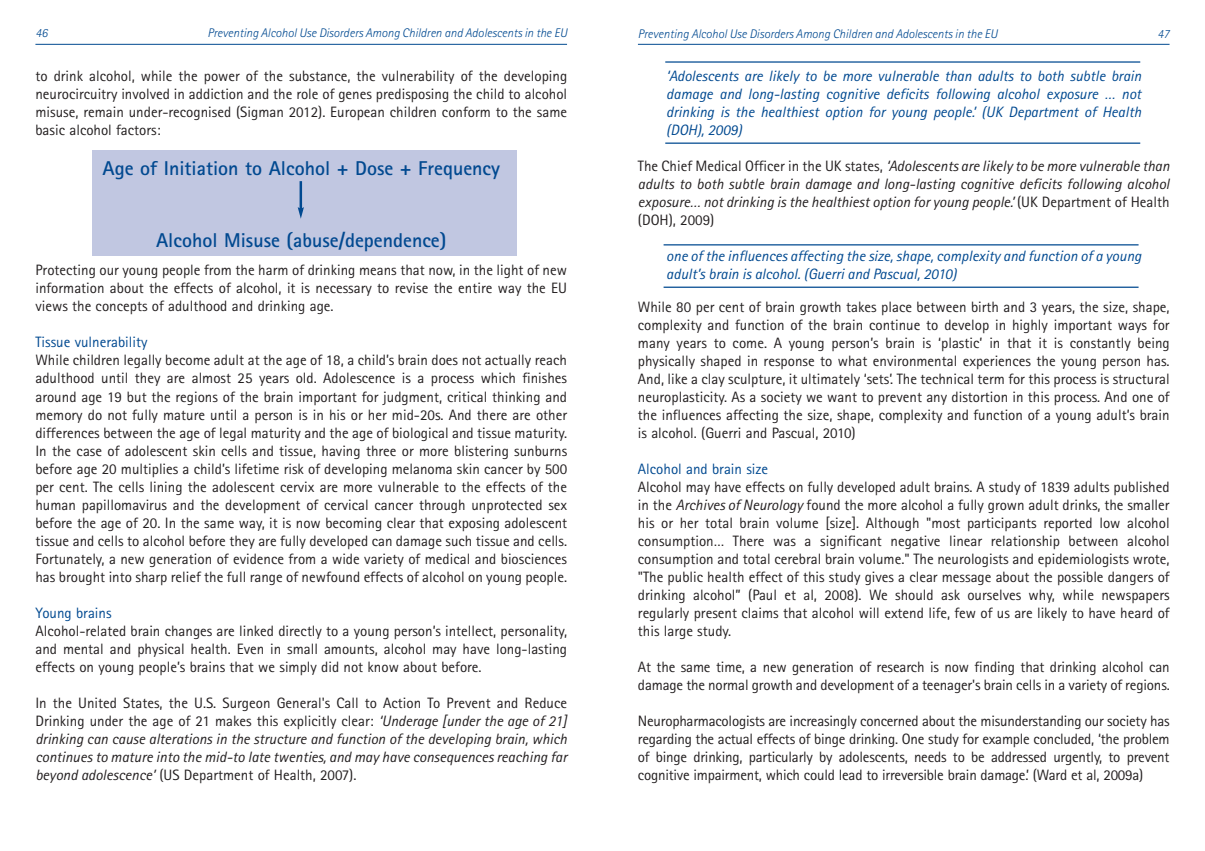
<style>
.page{position:relative;width:1205px;height:851px;background:#fff}
.page>*{position:absolute;margin:0;border:0;box-sizing:border-box;transform-origin:0 0}
.t1{font:700 20px "Rotis Sans Serif";color:#014990}
.t2{font:15px/18px "Rotis Sans Serif";color:#231f20;text-align:justify}
.t3{font:italic 15px/18px "Rotis Sans Serif";color:#231f20;text-align:justify}
.t4{font:italic 15px/18px "Rotis Sans Serif";color:#014990;text-align:justify}
.t5{font:15px "Rotis Sans Serif";color:#014990}
.t6{font:italic 300 12.5px "Rotis Sans Serif";color:#014990}
.s1{font-style:normal}
.s2{font-style:italic}
</style>
<div class="page">
<div style="left:92px;top:150px;width:424px;height:105px;background:#c1c7e1"></div>
<hr style="left:638px;top:44px;width:531px;height:1px;background:#014990">
<hr style="left:35px;top:44px;width:532px;height:1px;background:#014990">
<hr style="left:665px;top:61px;width:475px;height:2px;background:#014990">
<hr style="left:665px;top:142px;width:475px;height:2px;background:#014990">
<hr style="left:663px;top:244px;width:475px;height:1px;background:#014990">
<hr style="left:663px;top:286px;width:475px;height:2px;background:#014990">
<hr style="left:300px;top:181px;width:2px;height:28px;background:#014990">
<svg style="left:298px;top:207px;width:6px;height:12px"></svg>
<p class="t6" style="left:35px;top:29px;width:14px">46</p>
<p class="t6" style="left:207px;top:29px;width:361px">Preventing Alcohol Use Disorders Among Children and Adolescents in the EU</p>
<p class="t6" style="left:638px;top:30px;width:361px">Preventing Alcohol Use Disorders Among Children and Adolescents in the EU</p>
<p class="t6" style="left:1157px;top:30px;width:14px">47</p>
<p class="t2" style="left:35px;top:69px;width:533px">to drink alcohol, while the power of the substance, the vulnerability of the developing neurocircuitry involved in addiction and the role of genes predisposing the child to alcohol misuse, remain under-recognised (Sigman 2012). European children conform to the same basic alcohol factors:</p>
<h1 class="t1" style="left:103px;top:161px;width:399px">Age of Initiation to Alcohol + Dose + Frequency</h1>
<p class="t4" style="left:666px;top:69px;width:476px">‘Adolescents are likely to be more vulnerable than adults to both subtle brain damage and long-lasting cognitive deficits following alcohol exposure … not drinking is the healthiest option for young people.’ (UK Department of Health (DOH), 2009)</p>
<p class="t3" style="left:638px;top:159px;width:533px"><span class="s1">The Chief Medical Officer in the UK states,</span> ‘Adolescents are likely to be more vulnerable than adults to both subtle brain damage and long-lasting cognitive deficits following alcohol exposure… not drinking is the healthiest option for young people.’ <span class="s1">(UK Department of Health (DOH), 2009)</span></p>
<p class="t4" style="left:666px;top:249px;width:477px">one of the influences affecting the size, shape, complexity and function of a young adult’s brain is alcohol. (Guerri and Pascual, 2010)</p>
<p class="t2" style="left:638px;top:299px;width:533px">While 80 per cent of brain growth takes place between birth and 3 years, the size, shape, complexity and function of the brain continue to develop in highly important ways for many years to come. A young person’s brain is ‘plastic’ in that it is constantly being physically shaped in response to what environmental experiences the young person has.<br>And, like a clay sculpture, it ultimately ‘sets’. The technical term for this process is structural neuroplasticity. As a society we want to prevent any distortion in this process. And one of the influences affecting the size, shape, complexity and function of a young adult’s brain is alcohol. (Guerri and Pascual, 2010)</p>
<p class="t5" style="left:638px;top:463px;width:132px">Alcohol and brain size</p>
<p class="t2" style="left:638px;top:479px;width:533px">Alcohol may have effects on fully developed adult brains. A study of 1839 adults published in the <span class="s2">Archives of Neurology</span> found the more alcohol a fully grown adult drinks, the smaller his or her total brain volume [size]. Although "most participants reported low alcohol consumption… There was a significant negative linear relationship between alcohol consumption and total cerebral brain volume." The neurologists and epidemiologists wrote, "The public health effect of this study gives a clear message about the possible dangers of drinking alcohol” (Paul et al, 2008). We should ask ourselves why, while newspapers regularly present claims that alcohol will extend life, few of us are likely to have heard of this large study.</p>
<p class="t2" style="left:638px;top:659px;width:533px">At the same time, a new generation of research is now finding that drinking alcohol can damage the normal growth and development of a teenager's brain cells in a variety of regions.</p>
<p class="t2" style="left:638px;top:713px;width:533px">Neuropharmacologists are increasingly concerned about the misunderstanding our society has regarding the actual effects of binge drinking. One study for example concluded, ‘the problem of binge drinking, particularly by adolescents, needs to be addressed urgently, to prevent cognitive impairment, which could lead to irreversible brain damage.’ (Ward et al, 2009a)</p>
<h1 class="t1" style="left:156px;top:233px;width:292px">Alcohol Misuse (abuse/dependence)</h1>
<p class="t2" style="left:35px;top:263px;width:533px">Protecting our young people from the harm of drinking means that now, in the light of new information about the effects of alcohol, it is necessary to revise the entire way the EU views the concepts of adulthood and drinking age.</p>
<p class="t5" style="left:35px;top:337px;width:114px">Tissue vulnerability</p>
<p class="t2" style="left:35px;top:353px;width:533px">While children legally become adult at the age of 18, a child’s brain does not actually reach adulthood until they are almost 25 years old. Adolescence is a process which finishes around age 19 but the regions of the brain important for judgment, critical thinking and memory do not fully mature until a person is in his or her mid-20s. And there are other differences between the age of legal maturity and the age of biological and tissue maturity.<br>In the case of adolescent skin cells and tissue, having three or more blistering sunburns before age 20 multiplies a child’s lifetime risk of developing melanoma skin cancer by 500 per cent. The cells lining the adolescent cervix are more vulnerable to the effects of the human papillomavirus and the development of cervical cancer through unprotected sex before the age of 20. In the same way, it is now becoming clear that exposing adolescent tissue and cells to alcohol before they are fully developed can damage such tissue and cells.<br>Fortunately, a new generation of evidence from a wide variety of medical and biosciences has brought into sharp relief the full range of newfound effects of alcohol on young people.</p>
<p class="t5" style="left:35px;top:607px;width:78px">Young brains</p>
<p class="t2" style="left:35px;top:623px;width:533px">Alcohol-related brain changes are linked directly to a young person’s intellect, personality, and mental and physical health. Even in small amounts, alcohol may have long-lasting effects on young people’s brains that we simply did not know about before.</p>
<p class="t3" style="left:35px;top:695px;width:533px"><span class="s1">In the United States, the U.S. Surgeon General's Call to Action To Prevent and Reduce Drinking under the age of 21 makes this explicitly clear:</span> ‘Underage [under the age of 21] drinking can cause alterations in the structure and function of the developing brain, which continues to mature into the mid-to late twenties, and may have consequences reaching far beyond adolescence’ <span class="s1">(US Department of Health, 2007).</span></p>
</div>
